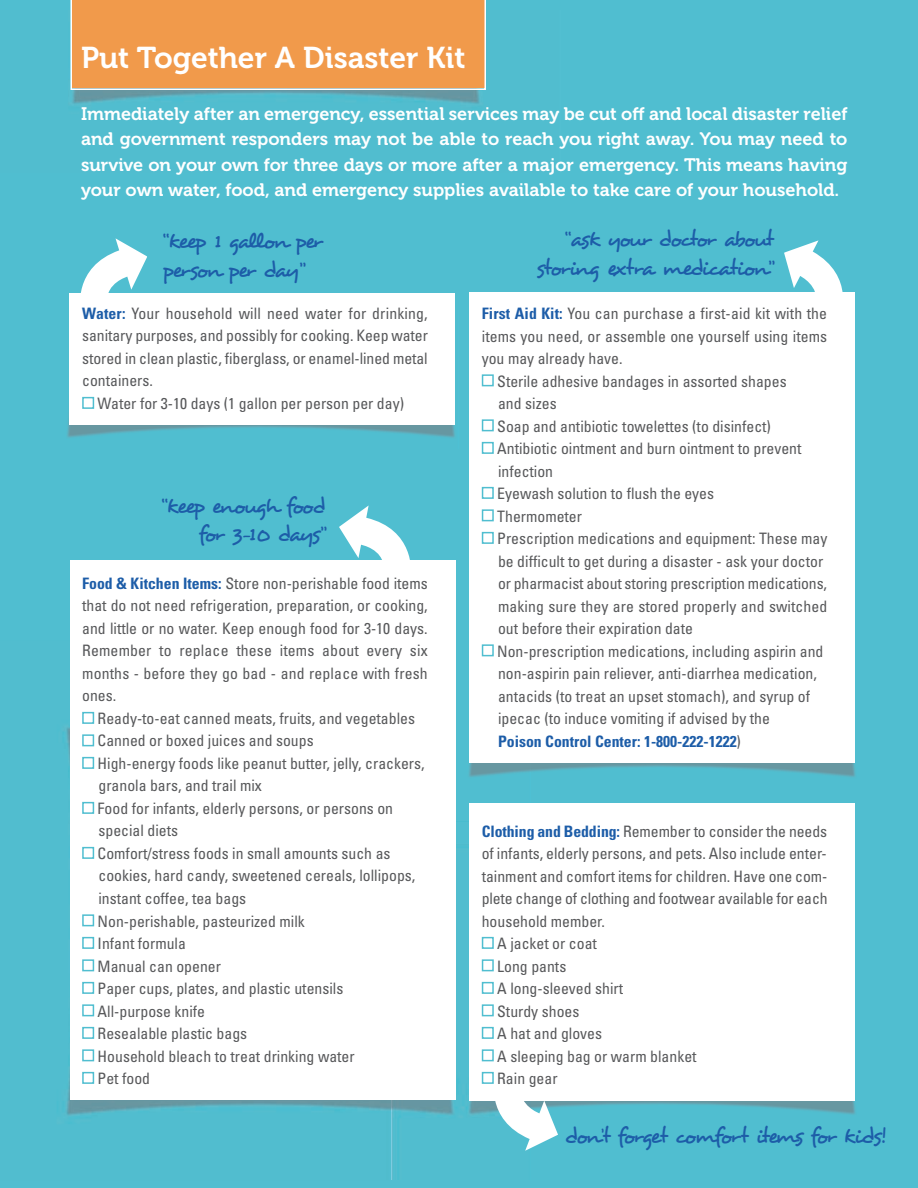
<style>
.page{position:relative;width:918px;height:1188px;background:#50bed0}
.page>*{position:absolute;margin:0;border:0;box-sizing:border-box;transform-origin:0 0}
.t1{font:30px "Museo 700";color:#fff}
.t2{font:22.5px/28.7px "Desyrel";letter-spacing:-.095em;color:#1d5da8;text-align:right}
.t3{font:18px/25.5px "Museo 700";color:#fff;text-align:justify}
.t4{font:condensed 15.75px/22.5px "Univers";color:#57585a;text-align:justify}
.t5{font:700 condensed 15.75px "Univers";color:#1d5da8}
.s1{font-weight:700;color:#1d5da8}
.s2{font-weight:400;color:#57585a}
</style>
<div class="page">
<img style="left:69px;top:90px;width:413px;height:14px">
<img style="left:67px;top:310px;width:388px;height:128px">
<img style="left:392px;top:484px;width:463px;height:696px">
<img style="left:65px;top:640px;width:327px;height:540px">
<div style="left:69px;top:293px;width:385px;height:131px;background:#fff"></div>
<div style="left:71px;top:560px;width:385px;height:540px;background:#fff"></div>
<div style="left:470px;top:292px;width:385px;height:470px;background:#fff"></div>
<div style="left:470px;top:803px;width:385px;height:298px;background:#fff"></div>
<svg style="left:80px;top:238px;width:67px;height:55px"></svg>
<svg style="left:484px;top:1101px;width:74px;height:50px"></svg>
<svg style="left:784px;top:240px;width:59px;height:52px"></svg>
<div style="left:82px;top:397px;width:12px;height:12px;border:2px solid #50bed0"></div>
<div style="left:82px;top:712px;width:12px;height:12px;border:2px solid #50bed0"></div>
<div style="left:82px;top:734px;width:12px;height:12px;border:2px solid #50bed0"></div>
<div style="left:82px;top:757px;width:12px;height:12px;border:2px solid #50bed0"></div>
<div style="left:82px;top:802px;width:12px;height:12px;border:2px solid #50bed0"></div>
<div style="left:82px;top:847px;width:12px;height:12px;border:2px solid #50bed0"></div>
<div style="left:82px;top:914px;width:12px;height:12px;border:2px solid #50bed0"></div>
<div style="left:82px;top:937px;width:12px;height:12px;border:2px solid #50bed0"></div>
<div style="left:82px;top:959px;width:12px;height:12px;border:2px solid #50bed0"></div>
<div style="left:82px;top:982px;width:12px;height:12px;border:2px solid #50bed0"></div>
<div style="left:82px;top:1004px;width:12px;height:12px;border:2px solid #50bed0"></div>
<div style="left:82px;top:1027px;width:12px;height:12px;border:2px solid #50bed0"></div>
<div style="left:82px;top:1049px;width:12px;height:12px;border:2px solid #50bed0"></div>
<div style="left:82px;top:1072px;width:12px;height:12px;border:2px solid #50bed0"></div>
<div style="left:482px;top:374px;width:12px;height:12px;border:2px solid #50bed0"></div>
<div style="left:482px;top:419px;width:12px;height:12px;border:2px solid #50bed0"></div>
<div style="left:482px;top:442px;width:12px;height:12px;border:2px solid #50bed0"></div>
<div style="left:482px;top:487px;width:12px;height:12px;border:2px solid #50bed0"></div>
<div style="left:482px;top:509px;width:12px;height:12px;border:2px solid #50bed0"></div>
<div style="left:482px;top:532px;width:12px;height:12px;border:2px solid #50bed0"></div>
<div style="left:482px;top:644px;width:12px;height:12px;border:2px solid #50bed0"></div>
<div style="left:482px;top:937px;width:12px;height:12px;border:2px solid #50bed0"></div>
<div style="left:482px;top:959px;width:12px;height:12px;border:2px solid #50bed0"></div>
<div style="left:482px;top:982px;width:12px;height:12px;border:2px solid #50bed0"></div>
<div style="left:482px;top:1004px;width:12px;height:12px;border:2px solid #50bed0"></div>
<div style="left:482px;top:1027px;width:12px;height:12px;border:2px solid #50bed0"></div>
<div style="left:482px;top:1049px;width:12px;height:12px;border:2px solid #50bed0"></div>
<div style="left:482px;top:1072px;width:12px;height:12px;border:2px solid #50bed0"></div>
<div style="left:70px;top:0;width:416px;height:90px;background:#f19a4b"></div>
<svg style="left:339px;top:505px;width:76px;height:55px"></svg>
<h1 class="t1" style="left:81px;top:47px;width:386px">Put Together A Disaster Kit</h1>
<p class="t3" style="left:81px;top:102px;width:768px">Immediately after an emergency, essential services may be cut off and local disaster relief and government responders may not be able to reach you right away. You may need to survive on your own for three days or more after a major emergency. This means having your own water, food, and emergency supplies available to take care of your household.</p>
<h2 class="t2" style="left:163px;top:227px;width:162px;text-align:left">“keep 1 gallon per person per day”</h2>
<p class="t4" style="left:82px;top:303px;width:347px"><span class="s1">Water:</span> Your household will need water for drinking,</p>
<p class="t4" style="left:82px;top:326px;width:347px">sanitary purposes, and possibly for cooking. Keep water</p>
<p class="t4" style="left:82px;top:348px;width:347px">stored in clean plastic, fiberglass, or enamel-lined metal</p>
<p class="t4" style="left:82px;top:371px;width:72px">containers.</p>
<p class="t4" style="left:98px;top:393px;width:308px">Water for 3-10 days (1 gallon per person per day)</p>
<h2 class="t2" style="left:161px;top:492px;width:166px">“keep enough food for 3-10 days”</h2>
<p class="t4" style="left:82px;top:573px;width:347px"><span class="s1">Food &amp; Kitchen Items:</span> Store non-perishable food items that do not need refrigeration, preparation, or cooking, and little or no water. Keep enough food for 3-10 days.<br>Remember to replace these items about every six months - before they go bad - and replace with fresh ones.</p>
<p class="t4" style="left:98px;top:708px;width:329px;text-align:left">Ready-to-eat canned meats, fruits, and vegetables<br>Canned or boxed juices and soups<br>High-energy foods like peanut butter, jelly, crackers, granola bars, and trail mix<br>Food for infants, elderly persons, or persons on special diets<br>Comfort/stress foods in small amounts such as cookies, hard candy, sweetened cereals, lollipops, instant coffee, tea bags<br>Non-perishable, pasteurized milk<br>Infant formula<br>Manual can opener<br>Paper cups, plates, and plastic utensils<br>All-purpose knife<br>Resealable plastic bags<br>Household bleach to treat drinking water<br>Pet food</p>
<h2 class="t2" style="left:536px;top:225px;width:239px">“ask your doctor about storing extra medication”</h2>
<p class="t4" style="left:482px;top:304px;width:347px"><span class="s1">First Aid Kit:</span> You can purchase a first-aid kit with the</p>
<p class="t4" style="left:482px;top:326px;width:347px">items you need, or assemble one yourself using items</p>
<p class="t4" style="left:482px;top:349px;width:142px">you may already have.</p>
<p class="t4" style="left:497px;top:371px;width:291px">Sterile adhesive bandages in assorted shapes</p>
<p class="t4" style="left:498px;top:394px;width:60px">and sizes</p>
<p class="t4" style="left:497px;top:416px;width:275px">Soap and antibiotic towelettes (to disinfect)</p>
<p class="t4" style="left:497px;top:439px;width:306px">Antibiotic ointment and burn ointment to prevent</p>
<p class="t4" style="left:498px;top:461px;width:57px">infection</p>
<p class="t4" style="left:497px;top:484px;width:218px">Eyewash solution to flush the eyes</p>
<p class="t4" style="left:497px;top:506px;width:86px">Thermometer</p>
<p class="t4" style="left:497px;top:529px;width:332px">Prescription medications and equipment: These may</p>
<p class="t4" style="left:498px;top:551px;width:327px">be difficult to get during a disaster - ask your doctor</p>
<p class="t4" style="left:498px;top:574px;width:330px">or pharmacist about storing prescription medications,</p>
<p class="t4" style="left:498px;top:596px;width:331px">making sure they are stored properly and switched</p>
<p class="t4" style="left:498px;top:619px;width:196px">out before their expiration date</p>
<p class="t4" style="left:497px;top:641px;width:328px">Non-prescription medications, including aspirin and</p>
<p class="t4" style="left:498px;top:664px;width:320px">non-aspirin pain reliever, anti-diarrhea medication,</p>
<p class="t4" style="left:498px;top:686px;width:314px">antacids (to treat an upset stomach), and syrup of</p>
<p class="t4" style="left:498px;top:709px;width:273px">ipecac (to induce vomiting if advised by the</p>
<p class="t5" style="left:498px;top:735px;width:244px">Poison Control Center: 1-800-222-1222<span class="s2">)</span></p>
<p class="t4" style="left:482px;top:821px;width:347px"><span class="s1">Clothing and Bedding:</span> Remember to consider the needs</p>
<p class="t4" style="left:482px;top:844px;width:347px">of infants, elderly persons, and pets. Also include enter-</p>
<p class="t4" style="left:482px;top:866px;width:347px">tainment and comfort items for children. Have one com-</p>
<p class="t4" style="left:482px;top:889px;width:347px">plete change of clothing and footwear available for each</p>
<p class="t4" style="left:482px;top:911px;width:125px">household member.</p>
<p class="t4" style="left:497px;top:934px;width:101px">A jacket or coat</p>
<p class="t4" style="left:497px;top:956px;width:71px">Long pants</p>
<p class="t4" style="left:497px;top:979px;width:127px">A long-sleeved shirt</p>
<p class="t4" style="left:497px;top:1001px;width:84px">Sturdy shoes</p>
<p class="t4" style="left:497px;top:1024px;width:106px">A hat and gloves</p>
<p class="t4" style="left:497px;top:1046px;width:201px">A sleeping bag or warm blanket</p>
<p class="t4" style="left:497px;top:1069px;width:62px">Rain gear</p>
<h2 class="t2" style="left:564px;top:1122px;width:323px">don’t forget comfort items for kids!</h2>
</div>
